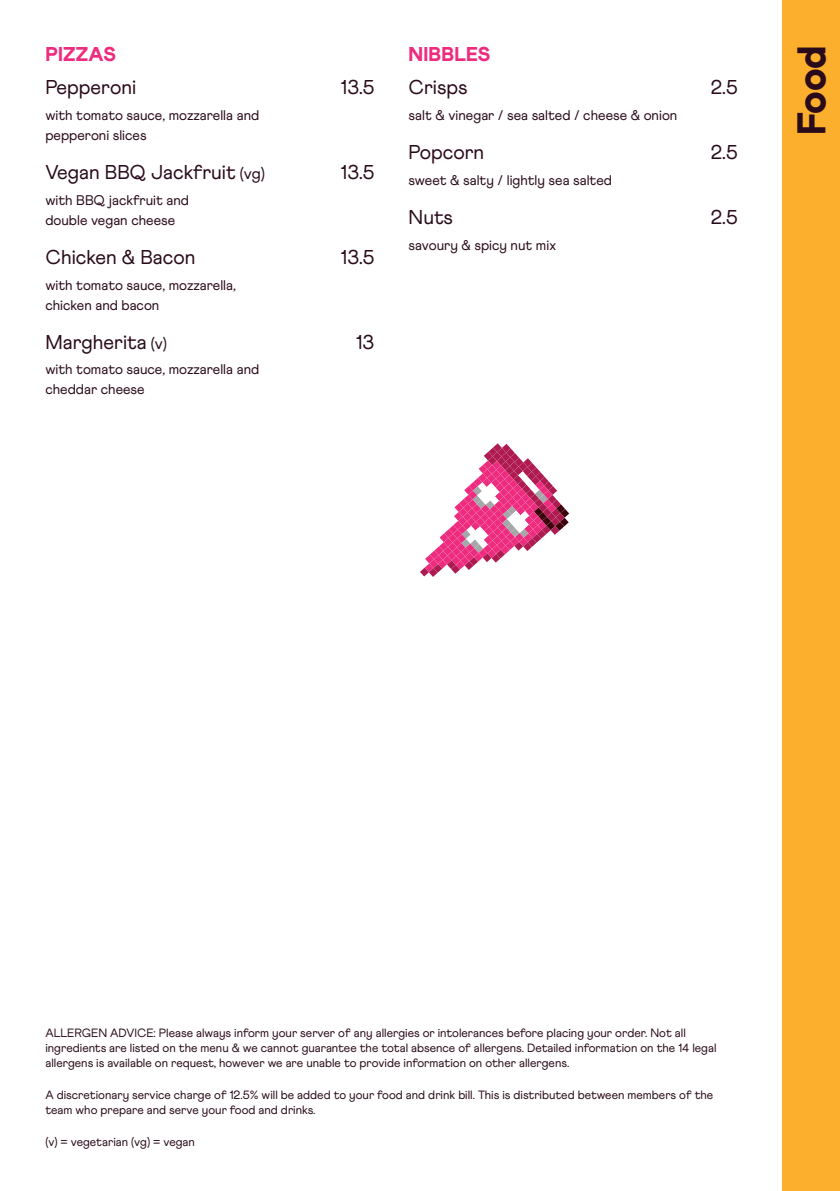
<style>
.page{position:relative;width:840px;height:1191px;background:#fff}
.page>*{position:absolute;margin:0;border:0;box-sizing:border-box;transform-origin:0 0}
.Section{font:900 40px "Athletics";color:#2a0b1b}
.Drink{font:20px "Athletics";color:#2a0b1b}
.Drink_Type{font:900 20px "Athletics";letter-spacing:.01em;color:#ee2c7f}
.Drink_Description{font:14px/20px "Athletics";color:#2a0b1b}
.Small_Print{font:12px/15px "Athletics";color:#2a0b1b}
.s1{font-size:16px}
</style>
<div class="page">
<div style="left:781px;top:0;width:58px;height:1191px;background:#fbaf2c"></div>
<svg style="left:420px;top:443px;width:149px;height:134px"></svg>
<p class="Drink_Type" style="left:45px;top:42px;width:72px">PIZZAS</p>
<p class="Drink" style="left:45px;top:76px;width:92px">Pepperoni</p>
<p class="Drink" style="left:341px;top:76px;width:35px">13.5</p>
<p class="Drink_Description" style="left:45px;top:105px;width:215px">with tomato sauce, mozzarella and pepperoni slices</p>
<p class="Drink" style="left:45px;top:161px;width:221px">Vegan BBQ Jackfruit <span class="s1">(vg)</span></p>
<p class="Drink" style="left:341px;top:161px;width:35px">13.5</p>
<p class="Drink_Description" style="left:45px;top:190px;width:145px">with BBQ jackfruit and double vegan cheese</p>
<p class="Drink" style="left:45px;top:245px;width:151px">Chicken &amp; Bacon</p>
<p class="Drink" style="left:341px;top:245px;width:35px">13.5</p>
<p class="Drink_Description" style="left:45px;top:275px;width:192px">with tomato sauce, mozzarella, chicken and bacon</p>
<p class="Drink" style="left:45px;top:330px;width:123px">Margherita <span class="s1">(v)</span></p>
<p class="Drink" style="left:356px;top:330px;width:20px">13</p>
<p class="Drink_Description" style="left:45px;top:359px;width:215px">with tomato sauce, mozzarella and cheddar cheese</p>
<p class="Drink_Type" style="left:408px;top:42px;width:83px">NIBBLES</p>
<p class="Drink" style="left:408px;top:76px;width:60px">Crisps</p>
<p class="Drink" style="left:710px;top:76px;width:28px">2.5</p>
<p class="Drink_Description" style="left:408px;top:105px;width:270px">salt &amp; vinegar / sea salted / cheese &amp; onion</p>
<p class="Drink" style="left:408px;top:141px;width:77px">Popcorn</p>
<p class="Drink" style="left:710px;top:141px;width:28px">2.5</p>
<p class="Drink_Description" style="left:408px;top:170px;width:205px">sweet &amp; salty / lightly sea salted</p>
<p class="Drink" style="left:408px;top:205px;width:46px">Nuts</p>
<p class="Drink" style="left:710px;top:205px;width:28px">2.5</p>
<p class="Drink_Description" style="left:408px;top:235px;width:149px">savoury &amp; spicy nut mix</p>
<p class="Section" style="left:786px;top:135px;width:92px;rotate:-90deg">Food</p>
<p class="Small_Print" style="left:45px;top:1025px;width:672px">ALLERGEN ADVICE: Please always inform your server of any allergies or intolerances before placing your order. Not all ingredients are listed on the menu &amp; we cannot guarantee the total absence of allergens. Detailed information on the 14 legal allergens is available on request, however we are unable to provide information on other allergens.</p>
<p class="Small_Print" style="left:45px;top:1087px;width:669px">A discretionary service charge of 12.5% will be added to your food and drink bill. This is distributed between members of the team who prepare and serve your food and drinks.</p>
<p class="Small_Print" style="left:45px;top:1134px;width:151px">(v) = vegetarian (vg) = vegan</p>
</div>
